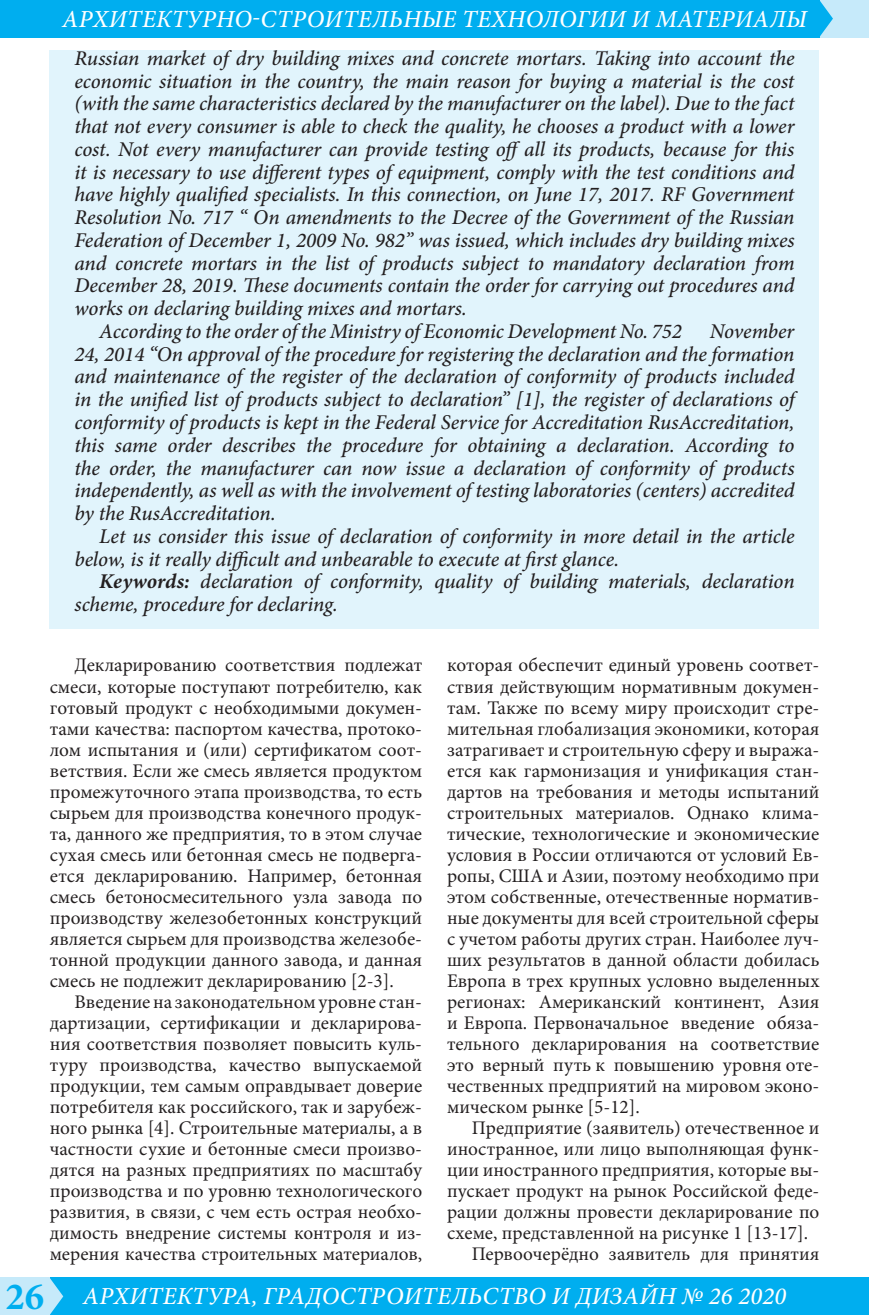
<style>
.page{position:relative;width:869px;height:1315px;background:#fff}
.page>*{position:absolute;margin:0;border:0;box-sizing:border-box;transform-origin:0 0}
.t1{font:italic 500 24.5px "Minion Pro";letter-spacing:.01em;color:#fff}
.Аннотация{font:italic 500 21px/22.8px "Minion Pro";letter-spacing:-.01em;color:#231f20;text-align:justify}
.t2{font:19.25px/21px "Minion Pro";color:#231f20;text-align:justify}
.s1{font-weight:700}
.s2{font-weight:700;font-style:normal;font-size:38.5px;color:#00aeef}
</style>
<div class="page">
<div style="left:46px;top:1277px;width:822px;height:38px;background:#00aeef"></div>
<div style="left:819px;top:0;width:49px;height:37px;background:#c6eafa"></div>
<div style="left:0;top:1277px;width:50px;height:38px;background:#c6eafa"></div>
<div style="left:0;top:0;width:819px;height:37px;background:#00aeef"></div>
<svg style="left:50px;top:1278px;width:13px;height:37px"></svg>
<svg style="left:819px;top:0;width:13px;height:37px"></svg>
<div style="left:50px;top:50px;width:769px;height:578px;background:#e1f4fc"></div>
<p class="t1" style="left:62px;top:2px;width:746px">АРХИТЕКТУРНО-СТРОИТЕЛЬНЫЕ ТЕХНОЛОГИИ И МАТЕРИАЛЫ</p>
<p class="Аннотация" style="left:74px;top:47px;width:721px">Russian market of dry building mixes and concrete mortars. Taking into account the economic situation in the country, the main reason for buying a material is the cost (with the same characteristics declared by the manufacturer on the label). Due to the fact that not every consumer is able to check the quality, he chooses a product with a lower cost. Not every manufacturer can provide testing offall its products, because for this it is necessary to use different types of equipment, comply with the test conditions and have highly qualified specialists. In this connection, on June 17, 2017. RF Government Resolution No. 717 “ On amendments to the Decree of the Government of the Russian Federation of December 1, 2009 No. 982” was issued, which includes dry building mixes and concrete mortars in the list of products subject to mandatory declaration from December 28, 2019. These documents contain the order for carrying out procedures and works on declaring building mixes and mortars.</p>
<p class="Аннотация" style="left:99px;top:320px;width:584px">According to the order of the Ministry of Economic Development No. 752</p>
<p class="Аннотация" style="left:74px;top:320px;width:721px;text-indent:635px">November 24, 2014 “On approval of the procedure for registering the declaration and the formation and maintenance of the register of the declaration of conformity of products included in the unified list of products subject to declaration” [1], the register of declarations of conformity of products is kept in the Federal Service for Accreditation RusAccreditation, this same order describes the procedure for obtaining a declaration. According to the order, the manufacturer can now issue a declaration of conformity of products independently, as well as with the involvement of testing laboratories (centers) accredited by the RusAccreditation.</p>
<p class="Аннотация" style="left:74px;top:524px;width:721px;text-indent:25px">Let us consider this issue of declaration of conformity in more detail in the article below, is it really difficult and unbearable to execute at first glance.</p>
<p class="Аннотация" style="left:74px;top:570px;width:721px;text-indent:25px"><span class="s1">Keywords:</span> declaration of conformity, quality of building materials, declaration scheme, procedure for declaring.</p>
<p class="t2" style="left:50px;top:655px;width:374px;text-indent:25px">Декларированию соответствия подлежат смеси, которые поступают потребителю, как готовый продукт с необходимыми докумен&shy;тами качества: паспортом качества, протоко&shy;лом испытания и (или) сертификатом соот&shy;ветствия. Если же смесь является продуктом промежуточного этапа производства, то есть сырьем для производства конечного продук&shy;та, данного же предприятия, то в этом случае сухая смесь или бетонная смесь не подверга&shy;ется декларированию. Например, бетонная смесь бетоносмесительного узла завода по производству железобетонных конструкций является сырьем для производства железобе&shy;тонной продукции данного завода, и данная смесь не подлежит декларированию [2-3].</p>
<p class="t2" style="left:50px;top:991px;width:374px;text-indent:25px">Введение на законодательном уровне стан&shy;дартизации, сертификации и декларирова&shy;ния соответствия позволяет повысить куль&shy;туру производства, качество выпускаемой продукции, тем самым оправдывает доверие потребителя как российского, так и зарубеж&shy;ного рынка [4]. Строительные материалы, а в частности сухие и бетонные смеси произво&shy;дятся на разных предприятиях по масштабу производства и по уровню технологического развития, в связи, с чем есть острая необхо&shy;димость внедрение системы контроля и из&shy;мерения качества строительных материалов,</p>
<p class="t2" style="left:447px;top:655px;width:374px">которая обеспечит единый уровень соответ&shy;ствия действующим нормативным докумен&shy;там. Также по всему миру происходит стре&shy;мительная глобализация экономики, которая затрагивает и строительную сферу и выража&shy;ется как гармонизация и унификация стан&shy;дартов на требования и методы испытаний строительных материалов. Однако клима&shy;тические, технологические и экономические условия в России отличаются от условий Ев&shy;ропы, США и Азии, поэтому необходимо при этом собственные, отечественные норматив&shy;ные документы для всей строительной сферы с учетом работы других стран. Наиболее луч&shy;ших результатов в данной области добилась Европа в трех крупных условно выделенных регионах: Американский континент, Азия и Европа. Первоначальное введение обяза&shy;тельного декларирования на соответствие это верный путь к повышению уровня оте&shy;чественных предприятий на мировом эконо&shy;мическом рынке [5-12].</p>
<p class="t2" style="left:447px;top:1117px;width:374px;text-indent:25px">Предприятие (заявитель) отечественное и иностранное, или лицо выполняющая функ&shy;ции иностранного предприятия, которые вы&shy;пускает продукт на рынок Российской феде&shy;рации должны провести декларирование по схеме, представленной на рисунке 1 [13-17].</p>
<p class="t2" style="left:471px;top:1243px;width:349px">Первоочерёдно заявитель для принятия</p>
<p class="t1" style="left:6px;top:1279px;width:781px"><span class="s2">26</span> АРХИТЕКТУРА, ГРАДОСТРОИТЕЛЬСТВО И ДИЗАЙН № 26 2020</p>
</div>
